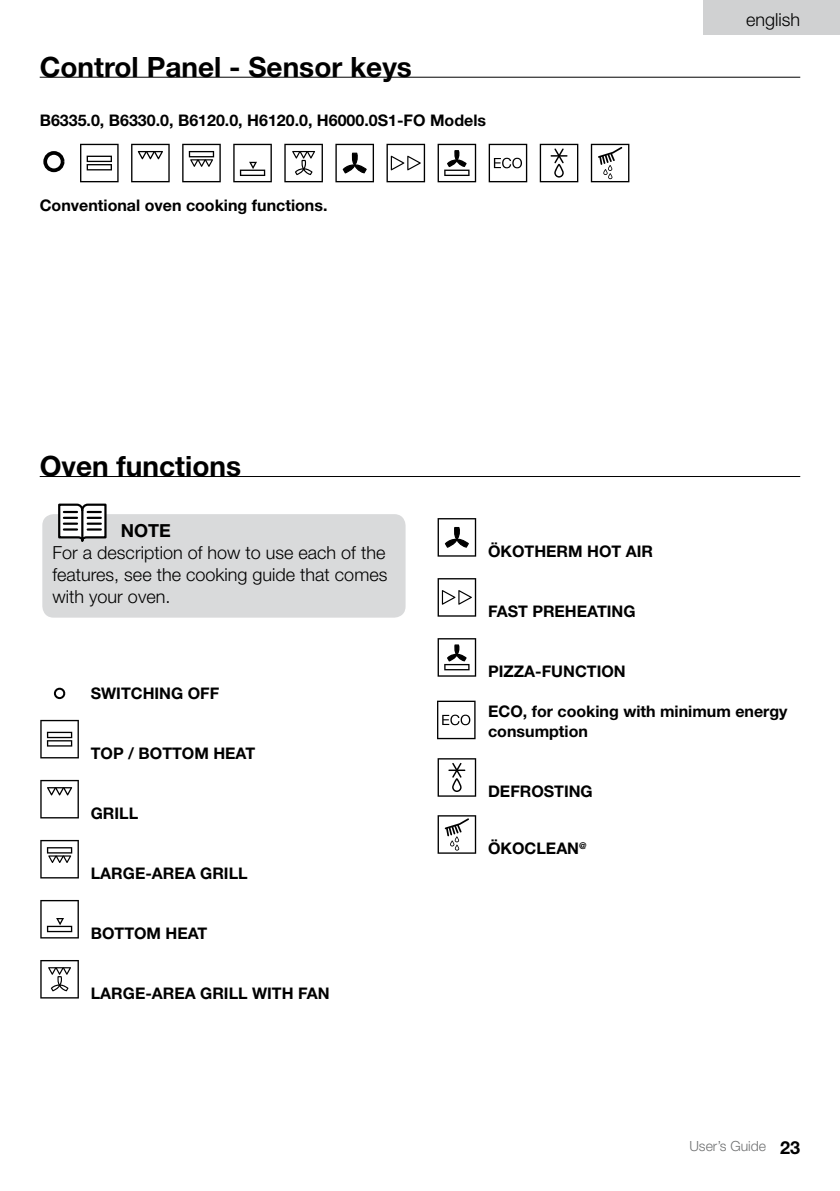
<style>
.page{position:relative;width:840px;height:1191px;background:#fff}
.page>*{position:absolute;margin:0;border:0;box-sizing:border-box;transform-origin:0 0}
.t1{font:700 28px "Helvetica Neue";color:#000}
.t2{font:300 18px/22px "Helvetica Neue";color:#000;text-align:justify}
.t3{font:700 18px "Helvetica Neue";color:#000}
.t4{font:700 16px/20px "Helvetica Neue";color:#000}
.t5{font:300 14px "Helvetica Neue";color:#707172}
.s1{font-weight:700;font-size:18px;color:#000}
</style>
<div class="page">
<div style="left:703px;top:0;width:136px;height:34px;background:#d0d1d2"></div>
<hr style="left:40px;top:476px;width:759px;height:1px;background:#000">
<div style="left:42px;top:514px;width:363px;height:103px;background:#d9dadb;border-radius:11px"></div>
<svg style="left:58px;top:503px;width:49px;height:39px"></svg>
<hr style="left:81px;top:510px;width:2px;height:30px;background:#000">
<div style="left:54px;top:687px;width:11px;height:12px;background:#fff;border:2px solid #000;border-radius:50%"></div>
<svg style="left:40px;top:720px;width:39px;height:38px"></svg>
<svg style="left:40px;top:780px;width:39px;height:38px"></svg>
<svg style="left:40px;top:840px;width:39px;height:38px"></svg>
<svg style="left:40px;top:900px;width:39px;height:38px"></svg>
<svg style="left:40px;top:960px;width:39px;height:38px"></svg>
<svg style="left:437px;top:518px;width:39px;height:38px"></svg>
<svg style="left:437px;top:578px;width:39px;height:38px"></svg>
<svg style="left:437px;top:638px;width:39px;height:38px"></svg>
<svg style="left:437px;top:700px;width:38px;height:39px"></svg>
<svg style="left:437px;top:758px;width:39px;height:38px"></svg>
<svg style="left:437px;top:815px;width:39px;height:38px"></svg>
<hr style="left:40px;top:77px;width:759px;height:1px;background:#000">
<div style="left:43px;top:151px;width:21px;height:21px;background:#fff;border:4px solid #000;border-radius:50%"></div>
<svg style="left:80px;top:144px;width:38px;height:38px"></svg>
<svg style="left:131px;top:144px;width:39px;height:38px"></svg>
<svg style="left:182px;top:144px;width:39px;height:38px"></svg>
<svg style="left:233px;top:144px;width:39px;height:38px"></svg>
<svg style="left:284px;top:144px;width:39px;height:38px"></svg>
<svg style="left:335px;top:144px;width:39px;height:38px"></svg>
<svg style="left:386px;top:144px;width:39px;height:38px"></svg>
<svg style="left:437px;top:144px;width:39px;height:38px"></svg>
<svg style="left:488px;top:144px;width:39px;height:38px"></svg>
<svg style="left:539px;top:144px;width:39px;height:38px"></svg>
<svg style="left:590px;top:144px;width:39px;height:38px"></svg>
<h1 class="t1" style="left:40px;top:49px;width:373px">Control Panel - Sensor keys</h1>
<p class="t4" style="left:40px;top:110px;width:447px">B6335.0, B6330.0, B6120.0, H6120.0, H6000.0S1-FO Models</p>
<p class="t4" style="left:40px;top:195px;width:289px">Conventional oven cooking functions.</p>
<p class="t2" style="left:745px;top:8px;width:55px">english</p>
<h1 class="t1" style="left:40px;top:449px;width:203px">Oven functions</h1>
<p class="t3" style="left:121px;top:519px;width:52px">NOTE</p>
<p class="t2" style="left:52px;top:541px;width:336px">For a description of how to use each of the features, see the cooking guide that comes with your oven.</p>
<p class="t4" style="left:488px;top:541px;width:166px">ÖKOTHERM HOT AIR</p>
<p class="t4" style="left:488px;top:601px;width:149px">FAST PREHEATING</p>
<p class="t4" style="left:91px;top:683px;width:130px">SWITCHING OFF</p>
<p class="t4" style="left:91px;top:743px;width:166px">TOP / BOTTOM HEAT</p>
<p class="t4" style="left:91px;top:803px;width:49px">GRILL</p>
<p class="t4" style="left:91px;top:863px;width:158px">LARGE-AREA GRILL</p>
<p class="t4" style="left:91px;top:923px;width:118px">BOTTOM HEAT</p>
<p class="t4" style="left:91px;top:983px;width:240px">LARGE-AREA GRILL WITH FAN</p>
<p class="t4" style="left:488px;top:661px;width:139px">PIZZA-FUNCTION</p>
<p class="t4" style="left:488px;top:701px;width:301px">ECO, for cooking with minimum energy consumption</p>
<p class="t4" style="left:488px;top:781px;width:106px">DEFROSTING</p>
<p class="t4" style="left:488px;top:838px;width:100px">ÖKOCLEAN<sup>@</sup></p>
<p class="t5" style="left:689px;top:1137px;width:112px">User’s Guide <span class="s1">23</span></p>
</div>
